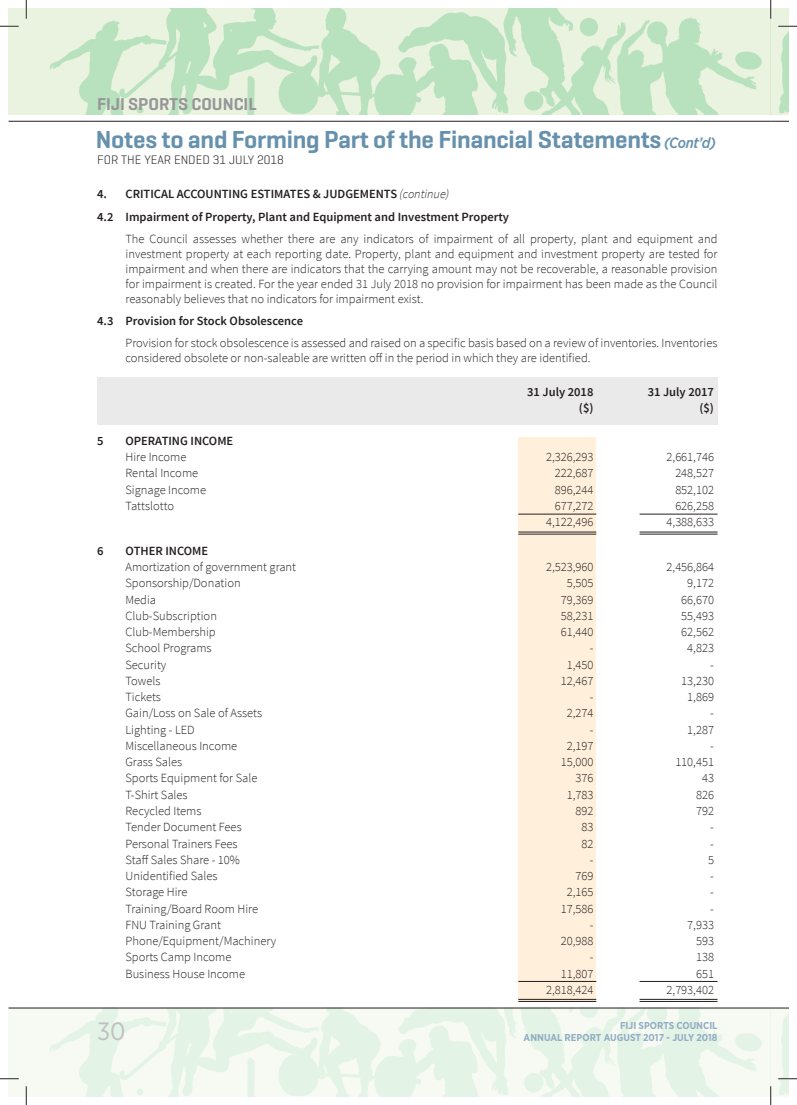
<style>
.page{position:relative;width:797px;height:1105px;background:#fff}
.page>*{position:absolute;margin:0;border:0;box-sizing:border-box;transform-origin:0 0}
.t1{font:600 25px "Geogrotesque";letter-spacing:-.01em;color:#6691ad}
.t2{font:25px "Gotham Narrow";color:#c0bfc1}
.t3{font:600 17.5px "Geogrotesque";color:#969698}
.t4{font:300 12.5px/15px "Source Sans Pro";color:#241f1f;text-align:justify}
.t5{font:600 12.5px/22.1px "Source Sans Pro";color:#241f1f}
.t6{font:300 12.5px "Geogrotesque";color:#241f1f}
.t7{font:700 10px "Gotham Narrow";color:#92adc5}
.s1{font-family:"Gotham Narrow";font-weight:500;font-style:italic;font-size:15px}
.s2{font-weight:300;font-style:italic}
</style>
<div class="page">
<img style="left:9px;top:1009px;width:779px;height:87px">
<hr style="left:9px;top:121px;width:761px;height:1px;background:#241f1f">
<svg style="left:770px;top:121px;width:18px;height:1px"></svg>
<img style="left:9px;top:9px;width:779px;height:106px">
<hr style="left:9px;top:1008px;width:761px;height:1px;background:#241f1f">
<svg style="left:770px;top:1008px;width:18px;height:1px"></svg>
<div style="left:518px;top:437px;width:78px;height:565px;background:#ffefdb"></div>
<div style="left:97px;top:377px;width:620px;height:48px;background:#ebeaea"></div>
<hr style="left:518px;top:514px;width:78px;height:1px;background:#241f1f">
<hr style="left:518px;top:981px;width:78px;height:1px;background:#241f1f">
<hr style="left:518px;top:532px;width:78px;height:1px;background:#241f1f">
<hr style="left:518px;top:534px;width:78px;height:1px;background:#241f1f">
<hr style="left:518px;top:999px;width:78px;height:1px;background:#241f1f">
<hr style="left:518px;top:1001px;width:78px;height:1px;background:#241f1f">
<hr style="left:639px;top:514px;width:78px;height:1px;background:#241f1f">
<hr style="left:639px;top:981px;width:78px;height:1px;background:#241f1f">
<hr style="left:639px;top:532px;width:78px;height:1px;background:#241f1f">
<hr style="left:639px;top:534px;width:78px;height:1px;background:#241f1f">
<hr style="left:639px;top:999px;width:78px;height:1px;background:#241f1f">
<hr style="left:639px;top:1001px;width:78px;height:1px;background:#241f1f">
<svg style="left:0;top:25px;width:19px;height:2px"></svg>
<svg style="left:778px;top:25px;width:19px;height:2px"></svg>
<svg style="left:0;top:1078px;width:19px;height:1px"></svg>
<svg style="left:778px;top:1078px;width:19px;height:1px"></svg>
<svg style="left:25px;top:0;width:2px;height:19px"></svg>
<svg style="left:25px;top:1086px;width:2px;height:19px"></svg>
<svg style="left:770px;top:0;width:1px;height:19px"></svg>
<svg style="left:770px;top:1086px;width:1px;height:19px"></svg>
<h2 class="t3" style="left:97px;top:93px;width:161px">FIJI SPORTS COUNCIL</h2>
<h1 class="t1" style="left:96px;top:123px;width:621px">Notes to and Forming Part of the Financial Statements <span class="s1">(Cont’d)</span></h1>
<p class="t6" style="left:97px;top:152px;width:188px">FOR THE YEAR ENDED 31 JULY 2018</p>
<p class="t5" style="left:97px;top:184px;width:413px">4. CRITICAL ACCOUNTING ESTIMATES &amp; JUDGEMENTS <span class="s2">(continue)<br></span>4.2 Impairment of Property, Plant and Equipment and Investment Property</p>
<p class="t4" style="left:125px;top:231px;width:593px">The Council assesses whether there are any indicators of impairment of all property, plant and equipment and investment property at each reporting date. Property, plant and equipment and investment property are tested for impairment and when there are indicators that the carrying amount may not be recoverable, a reasonable provision for impairment is created. For the year ended 31 July 2018 no provision for impairment has been made as the Council reasonably believes that no indicators for impairment exist.</p>
<p class="t5" style="left:97px;top:310px;width:207px">4.3 Provision for Stock Obsolescence</p>
<p class="t4" style="left:125px;top:335px;width:593px">Provision for stock obsolescence is assessed and raised on a specific basis based on a review of inventories. Inventories considered obsolete or non-saleable are written off in the period in which they are identified.</p>
<p class="t5" style="left:527px;top:381px;width:68px">31 July 2018</p>
<p class="t5" style="left:647px;top:381px;width:68px">31 July 2017</p>
<p class="t5" style="left:579px;top:398px;width:16px">($)</p>
<p class="t5" style="left:699px;top:398px;width:16px">($)</p>
<p class="t5" style="left:97px;top:430px;width:8px">5</p>
<p class="t5" style="left:125px;top:430px;width:109px">OPERATING INCOME</p>
<p class="t4" style="left:125px;top:450px;width:62px">Hire Income</p>
<p class="t4" style="left:546px;top:450px;width:49px">2,326,293</p>
<p class="t4" style="left:666px;top:450px;width:49px">2,661,746</p>
<p class="t4" style="left:125px;top:466px;width:74px">Rental Income</p>
<p class="t4" style="left:555px;top:466px;width:40px">222,687</p>
<p class="t4" style="left:675px;top:466px;width:40px">248,527</p>
<p class="t4" style="left:125px;top:482px;width:82px">Signage Income</p>
<p class="t4" style="left:555px;top:482px;width:40px">896,244</p>
<p class="t4" style="left:675px;top:482px;width:40px">852,102</p>
<p class="t4" style="left:125px;top:498px;width:50px">Tattslotto</p>
<p class="t4" style="left:555px;top:498px;width:40px">677,272</p>
<p class="t4" style="left:675px;top:498px;width:40px">626,258</p>
<p class="t4" style="left:546px;top:515px;width:49px">4,122,496</p>
<p class="t4" style="left:666px;top:515px;width:49px">4,388,633</p>
<p class="t5" style="left:97px;top:540px;width:8px">6</p>
<p class="t5" style="left:125px;top:540px;width:84px">OTHER INCOME</p>
<p class="t4" style="left:125px;top:560px;width:172px">Amortization of government grant</p>
<p class="t4" style="left:546px;top:560px;width:49px">2,523,960</p>
<p class="t4" style="left:666px;top:560px;width:49px">2,456,864</p>
<p class="t4" style="left:125px;top:576px;width:117px">Sponsorship/Donation</p>
<p class="t4" style="left:566px;top:576px;width:28px">5,505</p>
<p class="t4" style="left:687px;top:576px;width:28px">9,172</p>
<p class="t4" style="left:125px;top:592px;width:32px">Media</p>
<p class="t4" style="left:561px;top:592px;width:34px">79,369</p>
<p class="t4" style="left:681px;top:592px;width:34px">66,670</p>
<p class="t4" style="left:125px;top:608px;width:93px">Club-Subscription</p>
<p class="t4" style="left:561px;top:608px;width:34px">58,231</p>
<p class="t4" style="left:681px;top:608px;width:34px">55,493</p>
<p class="t4" style="left:125px;top:625px;width:92px">Club-Membership</p>
<p class="t4" style="left:561px;top:625px;width:34px">61,440</p>
<p class="t4" style="left:681px;top:625px;width:34px">62,562</p>
<p class="t4" style="left:125px;top:641px;width:88px">School Programs</p>
<p class="t4" style="left:589px;top:641px;width:5px">-</p>
<p class="t4" style="left:687px;top:641px;width:28px">4,823</p>
<p class="t4" style="left:125px;top:657px;width:42px">Security</p>
<p class="t4" style="left:566px;top:657px;width:28px">1,450</p>
<p class="t4" style="left:710px;top:657px;width:5px">-</p>
<p class="t4" style="left:125px;top:673px;width:37px">Towels</p>
<p class="t4" style="left:561px;top:673px;width:34px">12,467</p>
<p class="t4" style="left:681px;top:673px;width:34px">13,230</p>
<p class="t4" style="left:125px;top:690px;width:37px">Tickets</p>
<p class="t4" style="left:589px;top:690px;width:5px">-</p>
<p class="t4" style="left:687px;top:690px;width:28px">1,869</p>
<p class="t4" style="left:125px;top:706px;width:138px">Gain/Loss on Sale of Assets</p>
<p class="t4" style="left:566px;top:706px;width:28px">2,274</p>
<p class="t4" style="left:710px;top:706px;width:5px">-</p>
<p class="t4" style="left:125px;top:722px;width:71px">Lighting - LED</p>
<p class="t4" style="left:589px;top:722px;width:5px">-</p>
<p class="t4" style="left:687px;top:722px;width:28px">1,287</p>
<p class="t4" style="left:125px;top:738px;width:113px">Miscellaneous Income</p>
<p class="t4" style="left:566px;top:738px;width:28px">2,197</p>
<p class="t4" style="left:710px;top:738px;width:5px">-</p>
<p class="t4" style="left:125px;top:755px;width:58px">Grass Sales</p>
<p class="t4" style="left:561px;top:755px;width:34px">15,000</p>
<p class="t4" style="left:675px;top:755px;width:40px">110,451</p>
<p class="t4" style="left:125px;top:771px;width:133px">Sports Equipment for Sale</p>
<p class="t4" style="left:575px;top:771px;width:19px">376</p>
<p class="t4" style="left:702px;top:771px;width:13px">43</p>
<p class="t4" style="left:125px;top:787px;width:64px">T-Shirt Sales</p>
<p class="t4" style="left:566px;top:787px;width:28px">1,783</p>
<p class="t4" style="left:696px;top:787px;width:19px">826</p>
<p class="t4" style="left:125px;top:803px;width:77px">Recycled Items</p>
<p class="t4" style="left:575px;top:803px;width:19px">892</p>
<p class="t4" style="left:696px;top:803px;width:19px">792</p>
<p class="t4" style="left:125px;top:820px;width:118px">Tender Document Fees</p>
<p class="t4" style="left:581px;top:820px;width:13px">83</p>
<p class="t4" style="left:710px;top:820px;width:5px">-</p>
<p class="t4" style="left:125px;top:836px;width:114px">Personal Trainers Fees</p>
<p class="t4" style="left:581px;top:836px;width:13px">82</p>
<p class="t4" style="left:710px;top:836px;width:5px">-</p>
<p class="t4" style="left:125px;top:852px;width:116px">Staff Sales Share - 10%</p>
<p class="t4" style="left:589px;top:852px;width:5px">-</p>
<p class="t4" style="left:708px;top:852px;width:7px">5</p>
<p class="t4" style="left:125px;top:868px;width:94px">Unidentified Sales</p>
<p class="t4" style="left:575px;top:868px;width:19px">769</p>
<p class="t4" style="left:710px;top:868px;width:5px">-</p>
<p class="t4" style="left:125px;top:885px;width:63px">Storage Hire</p>
<p class="t4" style="left:566px;top:885px;width:28px">2,165</p>
<p class="t4" style="left:710px;top:885px;width:5px">-</p>
<p class="t4" style="left:125px;top:901px;width:134px">Training/Board Room Hire</p>
<p class="t4" style="left:561px;top:901px;width:34px">17,586</p>
<p class="t4" style="left:710px;top:901px;width:5px">-</p>
<p class="t4" style="left:125px;top:917px;width:97px">FNU Training Grant</p>
<p class="t4" style="left:589px;top:917px;width:5px">-</p>
<p class="t4" style="left:687px;top:917px;width:28px">7,933</p>
<p class="t4" style="left:125px;top:933px;width:152px">Phone/Equipment/Machinery</p>
<p class="t4" style="left:561px;top:933px;width:34px">20,988</p>
<p class="t4" style="left:696px;top:933px;width:19px">593</p>
<p class="t4" style="left:125px;top:950px;width:107px">Sports Camp Income</p>
<p class="t4" style="left:589px;top:950px;width:5px">-</p>
<p class="t4" style="left:696px;top:950px;width:19px">138</p>
<p class="t4" style="left:125px;top:966px;width:121px">Business House Income</p>
<p class="t4" style="left:561px;top:966px;width:34px">11,807</p>
<p class="t4" style="left:696px;top:966px;width:19px">651</p>
<p class="t4" style="left:546px;top:982px;width:49px">2,818,424</p>
<p class="t4" style="left:666px;top:982px;width:49px">2,793,402</p>
<p class="t7" style="left:620px;top:1019px;width:99px">FIJI SPORTS COUNCIL</p>
<h1 class="t2" style="left:97px;top:1016px;width:30px">30</h1>
<p class="t7" style="left:523px;top:1031px;width:195px">ANNUAL REPORT AUGUST 2017 - JULY 2018</p>
</div>
